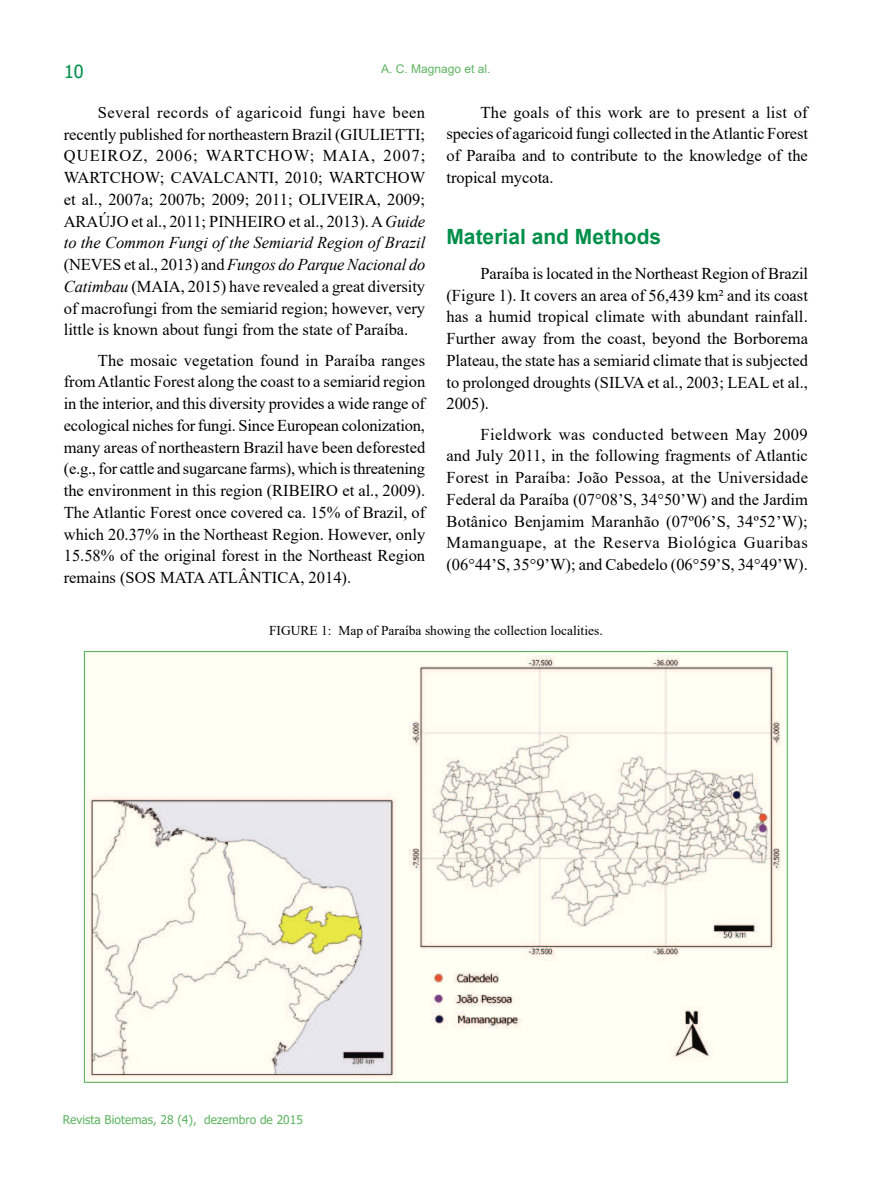
<style>
.page{position:relative;width:893px;height:1191px;background:#fff}
.page>*{position:absolute;margin:0;border:0;box-sizing:border-box;transform-origin:0 0}
.t1{font:700 21px "Arial";color:#008f49}
.t2{font:18px "Tahoma";color:#008f49}
.t3{font:16.5px/21.8px "Times New Roman";color:#000;text-align:justify}
.t4{font:13.5px "Times New Roman";color:#000}
.t5{font:12px "Tahoma";color:#5fb461}
.t6{font:12px "Arial";color:#5fb461}
.s1{font-style:italic}
</style>
<div class="page">
<img style="left:86px;top:653px;width:700px;height:427px">
<p class="t2" style="left:64px;top:64px;width:21px">10</p>
<p class="t6" style="left:381px;top:64px;width:111px">A. C. Magnago et al.</p>
<p class="t3" style="left:64px;top:103px;width:363px;text-indent:34px">Several records of agaricoid fungi have been recently published for northeastern Brazil (GIULIETTI; QUEIROZ, 2006; WARTCHOW; MAIA, 2007; WARTCHOW; CAVALCANTI, 2010; WARTCHOW et al., 2007a; 2007b; 2009; 2011; OLIVEIRA, 2009; ARAÚJO et al., 2011; PINHEIRO et al., 2013). A <span class="s1">Guide to the Common Fungi of the Semiarid Region of Brazil </span>(NEVES et al., 2013) and <span class="s1">Fungos do Parque Nacional do Catimbau</span> (MAIA, 2015) have revealed a great diversity of macrofungi from the semiarid region; however, very little is known about fungi from the state of Paraíba.</p>
<p class="t3" style="left:64px;top:351px;width:363px;text-indent:34px">The mosaic vegetation found in Paraíba ranges from Atlantic Forest along the coast to a semiarid region in the interior, and this diversity provides a wide range of ecological niches for fungi. Since European colonization, many areas of northeastern Brazil have been deforested (e.g., for cattle and sugarcane farms), which is threatening the environment in this region (RIBEIRO et al., 2009).<br>The Atlantic Forest once covered ca. 15% of Brazil, of which 20.37% in the Northeast Region. However, only 15.58% of the original forest in the Northeast Region remains (SOS MATA ATLÂNTICA, 2014).</p>
<p class="t3" style="left:446px;top:103px;width:363px;text-indent:34px">The goals of this work are to present a list of species of agaricoid fungi collected in the Atlantic Forest of Paraíba and to contribute to the knowledge of the tropical mycota.</p>
<p class="t1" style="left:446px;top:229px;width:216px">Material and Methods</p>
<p class="t3" style="left:446px;top:264px;width:363px;text-indent:34px">Paraíba is located in the Northeast Region of Brazil (Figure 1). It covers an area of 56,439 km² and its coast has a humid tropical climate with abundant rainfall.<br>Further away from the coast, beyond the Borborema Plateau, the state has a semiarid climate that is subjected to prolonged droughts (SILVA et al., 2003; LEAL et al., 2005).</p>
<p class="t3" style="left:446px;top:425px;width:363px;text-indent:34px">Fieldwork was conducted between May 2009 and July 2011, in the following fragments of Atlantic Forest in Paraíba: João Pessoa, at the Universidade Federal da Paraíba (07°08’S, 34°50’W) and the Jardim Botânico Benjamim Maranhão (07º06’S, 34º52’W); Mamanguape, at the Reserva Biológica Guaribas (06°44’S, 35°9’W); and Cabedelo (06°59’S, 34°49’W).</p>
<p class="t4" style="left:269px;top:625px;width:335px">FIGURE 1: Map of Paraíba showing the collection localities.</p>
<p class="t5" style="left:63px;top:1114px;width:241px">Revista Biotemas, 28 (4), dezembro de 2015</p>
</div>
